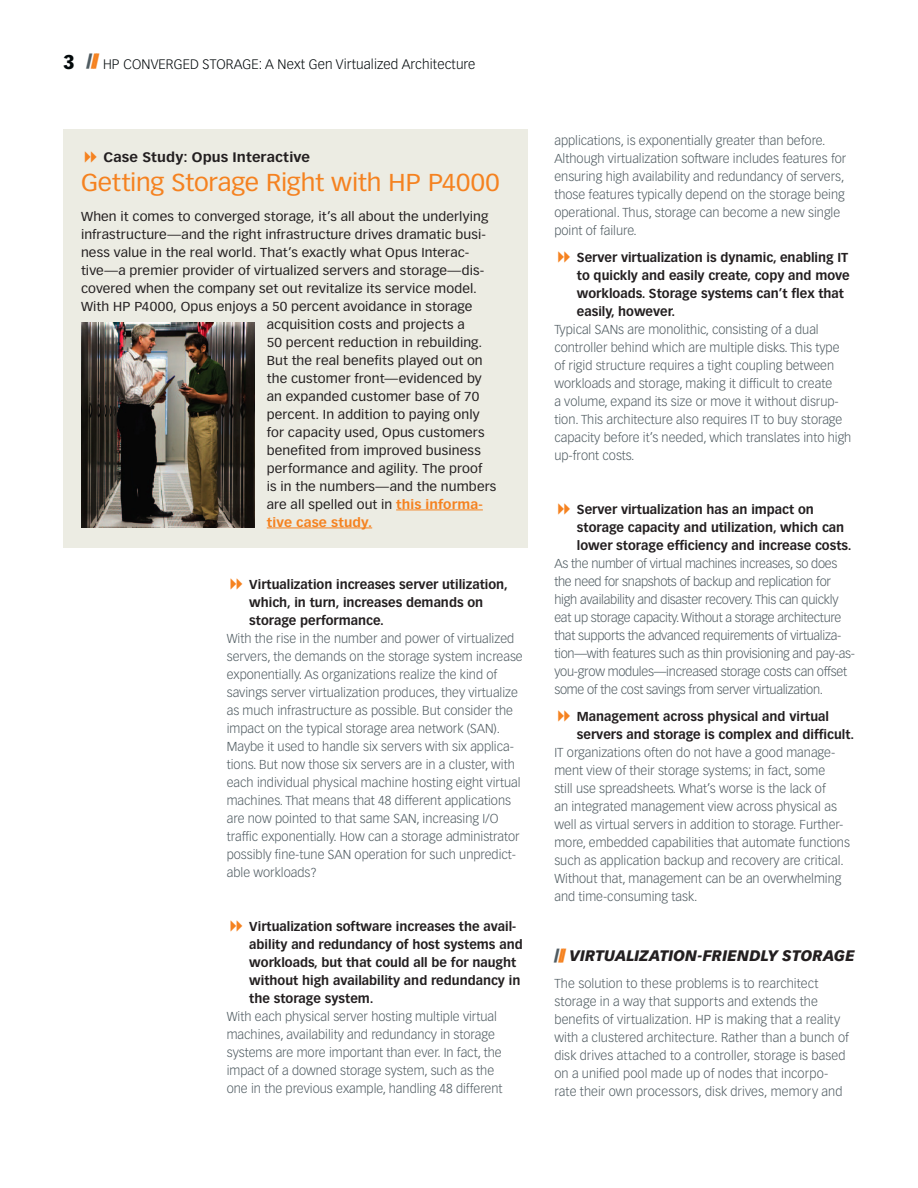
<style>
.page{position:relative;width:918px;height:1188px;background:#fff}
.page>*{position:absolute;margin:0;border:0;box-sizing:border-box;transform-origin:0 0}
.t1{font:24px "Vectora LH";letter-spacing:-.005em;color:#f58220;scale:1.07 1}
.t2{font:italic 900 15px "Vectora LH";letter-spacing:.005em;color:#231f20}
.t3{font:300 13.5px "Vectora LH";letter-spacing:.01em;color:#03090b}
.t4{font:700 13.5px "Vectora LH";letter-spacing:.01em;color:#231f20;scale:1.07 1}
.t5{font:300 12.75px/18px "Vectora LH";color:#505c62}
.t6{font:12.75px "Vectora LH";letter-spacing:.01em;color:#231f20;scale:1.07 1}
.t7{font:700 12.75px/18px "Vectora LH";color:#231f20}
.t8{font:300 12.75px/18px "Vectora LH";letter-spacing:-.02em;color:#505c62}
.t9{font:700 12.75px "Vectora LH";letter-spacing:.01em;color:#f58220;scale:1.07 1}
.s1{font-weight:900;font-size:19.5px}
.s2{font-family:"Gill Sans";font-weight:800;font-size:18px;color:#505c62}
.s3{font-family:"Gill Sans";font-weight:800;font-size:18px;color:#f58220}
.s4{font-weight:700;color:#f58220}
.s5{font-family:"Gill Sans";font-weight:800;font-style:normal;font-size:16.5px;color:#505c62}
.s6{font-family:"Gill Sans";font-weight:800;font-style:normal;font-size:16.5px;color:#f58220}
</style>
<div class="page">
<div style="left:63px;top:129px;width:464px;height:418px;background:#ecece3"></div>
<hr style="left:396px;top:510px;width:87px;height:1px;background:#f58220">
<hr style="left:267px;top:528px;width:105px;height:1px;background:#f58220">
<img style="left:81px;top:323px;width:174px;height:204px">
<p class="t3" style="left:63px;top:56px;width:414px"><span class="s1">3</span> <span class="s2">/</span><span class="s3">//</span> HP CONVERGED STORAGE: A Next Gen Virtualized Architecture</p>
<p class="t4" style="left:104px;top:149px;width:194px">Case Study: Opus Interactive</p>
<p class="t1" style="left:81px;top:168px;width:393px">Getting Storage Right with HP P4000</p>
<p class="t6" style="left:81px;top:209px;width:382px">When it comes to converged storage, it’s all about the underlying</p>
<p class="t6" style="left:81px;top:227px;width:380px">infrastructure—and the right infrastructure drives dramatic busi-</p>
<p class="t6" style="left:81px;top:245px;width:365px">ness value in the real world. That’s exactly what Opus Interac-</p>
<p class="t6" style="left:81px;top:263px;width:379px">tive—a premier provider of virtualized servers and storage—dis-</p>
<p class="t6" style="left:81px;top:281px;width:372px">covered when the company set out revitalize its service model.</p>
<p class="t6" style="left:81px;top:299px;width:367px">With HP P4000, Opus enjoys a 50 percent avoidance in storage</p>
<p class="t6" style="left:267px;top:317px;width:187px">acquisition costs and projects a</p>
<p class="t6" style="left:267px;top:335px;width:203px">50 percent reduction in rebuilding.</p>
<p class="t6" style="left:267px;top:353px;width:203px">But the real benefits played out on</p>
<p class="t6" style="left:267px;top:371px;width:202px">the customer front—evidenced by</p>
<p class="t6" style="left:267px;top:389px;width:200px">an expanded customer base of 70</p>
<p class="t6" style="left:267px;top:407px;width:201px">percent. In addition to paying only</p>
<p class="t6" style="left:267px;top:425px;width:205px">for capacity used, Opus customers</p>
<p class="t6" style="left:267px;top:443px;width:202px">benefited from improved business</p>
<p class="t6" style="left:267px;top:461px;width:203px">performance and agility. The proof</p>
<p class="t6" style="left:267px;top:479px;width:216px">is in the numbers—and the numbers</p>
<p class="t6" style="left:267px;top:497px;width:203px">are all spelled out in <span class="s4">this informa-</span></p>
<p class="t9" style="left:267px;top:514px;width:100px">tive case study.</p>
<p class="t7" style="left:249px;top:575px;width:260px">Virtualization increases server utilization, which, in turn, increases demands on storage performance.</p>
<p class="t5" style="left:227px;top:630px;width:298px">With the rise in the number and power of virtualized servers, the demands on the storage system increase exponentially. As organizations realize the kind of savings server virtualization produces, they virtualize as much infrastructure as possible. But consider the impact on the typical storage area network (SAN).<br>Maybe it used to handle six servers with six applica&shy;tions. But now those six servers are in a cluster, with each individual physical machine hosting eight virtual machines. That means that 48 different applications are now pointed to that same SAN, increasing I/O traffic exponentially. How can a storage administrator possibly fine-tune SAN operation for such unpredict&shy;able workloads?</p>
<p class="t7" style="left:249px;top:917px;width:275px">Virtualization software increases the avail&shy;ability and redundancy of host systems and workloads, but that could all be for naught without high availability and redundancy in the storage system.</p>
<p class="t5" style="left:227px;top:1008px;width:277px">With each physical server hosting multiple virtual machines, availability and redundancy in storage systems are more important than ever. In fact, the impact of a downed storage system, such as the one in the previous example, handling 48 different</p>
<p class="t5" style="left:554px;top:131px;width:293px">applications, is exponentially greater than before.<br>Although virtualization software includes features for ensuring high availability and redundancy of servers, those features typically depend on the storage being operational. Thus, storage can become a new single point of failure.</p>
<p class="t7" style="left:577px;top:248px;width:274px">Server virtualization is dynamic, enabling IT to quickly and easily create, copy and move workloads. Storage systems can’t flex that easily, however.</p>
<p class="t5" style="left:554px;top:320px;width:298px">Typical SANs are monolithic, consisting of a dual controller behind which are multiple disks. This type of rigid structure requires a tight coupling between workloads and storage, making it difficult to create<br>a volume, expand its size or move it without disrup&shy;tion. This architecture also requires IT to buy storage capacity before it’s needed, which translates into high up-front costs.</p>
<p class="t7" style="left:577px;top:500px;width:276px">Server virtualization has an impact on storage capacity and utilization, which can lower storage efficiency and increase costs.</p>
<p class="t8" style="left:554px;top:554px;width:302px">As the number of virtual machines increases, so does the need for snapshots of backup and replication for high availability and disaster recovery. This can quickly eat up storage capacity. Without a storage architecture that supports the advanced requirements of virtualiza&shy;tion—with features such as thin provisioning and pay-as&shy;you-grow modules—increased storage costs can offset some of the cost savings from server virtualization.</p>
<p class="t7" style="left:577px;top:707px;width:279px">Management across physical and virtual servers and storage is complex and difficult.</p>
<p class="t5" style="left:554px;top:743px;width:297px">IT organizations often do not have a good manage&shy;ment view of their storage systems; in fact, some<br>still use spreadsheets. What’s worse is the lack of<br>an integrated management view across physical as well as virtual servers in addition to storage. Further&shy;more, embedded capabilities that automate functions such as application backup and recovery are critical.<br>Without that, management can be an overwhelming and time-consuming task.</p>
<p class="t2" style="left:554px;top:946px;width:302px"><span class="s5">/</span><span class="s6">//</span> VIRTUALIZATION-FRIENDLY STORAGE</p>
<p class="t5" style="left:554px;top:974px;width:296px">The solution to these problems is to rearchitect storage in a way that supports and extends the benefits of virtualization. HP is making that a reality with a clustered architecture. Rather than a bunch of disk drives attached to a controller, storage is based on a unified pool made up of nodes that incorpo&shy;rate their own processors, disk drives, memory and</p>
</div>
